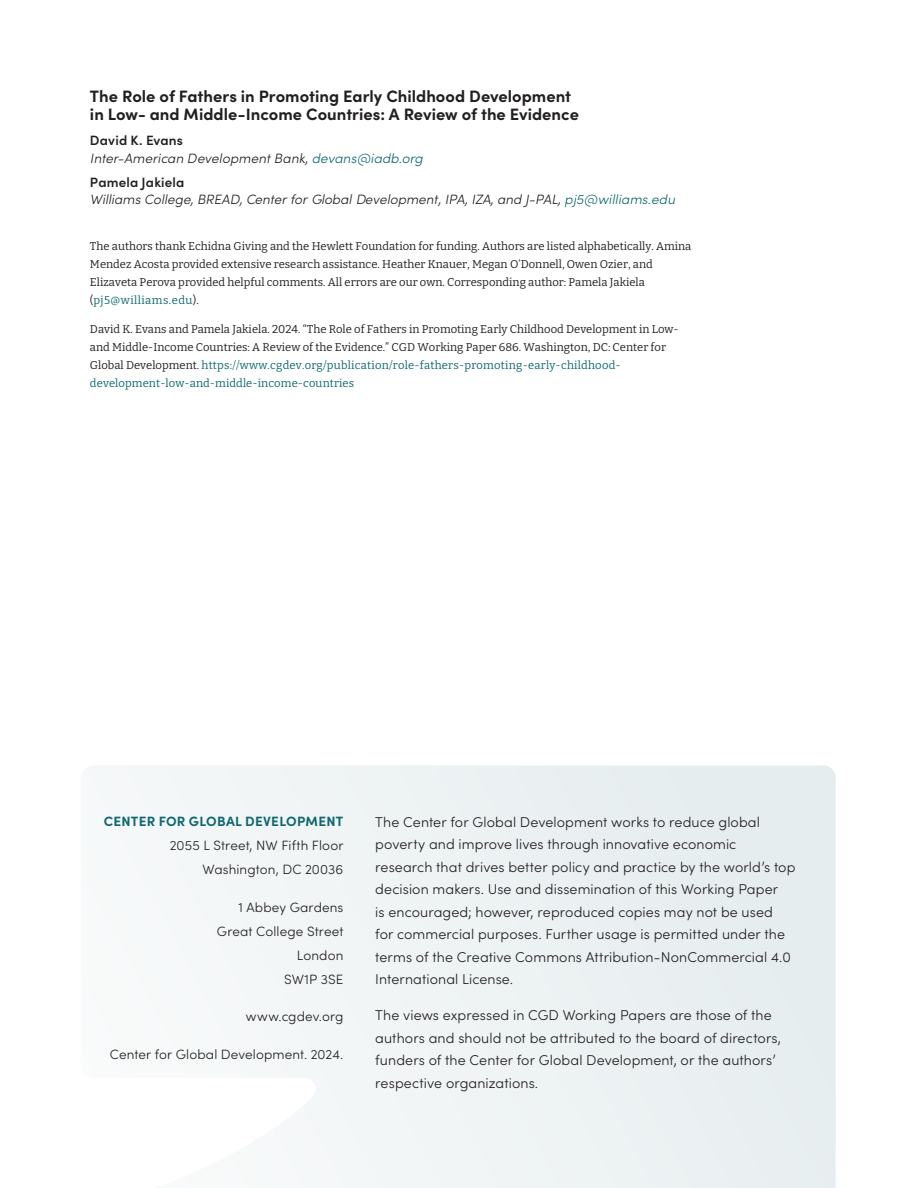
<style>
.page{position:relative;width:918px;height:1188px;background:#fff}
.page>*{position:absolute;margin:0;border:0;box-sizing:border-box;transform-origin:0 0}
.WP_Cvr2_Text{font:700 16.5px/18px "Sofia Pro";color:#231f20}
.t1{font:300 14.25px/22.5px "Sofia Pro";letter-spacing:.005em;color:#231f20}
.WP_Cvr2_Text-2{font:italic 300 13.5px/18px "Sofia Pro";color:#231f20}
.t2{font:300 13.5px/24px "Sofia Pro";letter-spacing:.01em;color:#231f20;text-align:right}
.t3{font:700 13.5px "Sofia Pro";letter-spacing:.02em;color:#0f686f}
.WP_Cvr2_Text-3{font:11.25px/18px "Bitter";color:#231f20}
.s1{font-weight:600;font-style:normal}
.s2{color:#0f686f}
</style>
<div class="page">
<svg style="left:126px;top:765px;width:710px;height:423px;fill:#eef3f4"></svg>
<p class="WP_Cvr2_Text" style="left:90px;top:86px;width:491px">The Role of Fathers in Promoting Early Childhood Development in Low- and Middle-Income Countries: A Review of the Evidence</p>
<p class="WP_Cvr2_Text-2" style="left:90px;top:130px;width:334px"><span class="s1">David K. Evans<br></span>Inter-American Development Bank, <span class="s2">devans@iadb.org</span></p>
<p class="WP_Cvr2_Text-2" style="left:90px;top:174px;width:587px;line-height:16.8px"><span class="s1">Pamela Jakiela<br></span>Williams College, BREAD, Center for Global Development, IPA, IZA, and J-PAL, <span class="s2">pj5@williams.edu</span></p>
<p class="WP_Cvr2_Text-3" style="left:90px;top:237px;width:603px">The authors thank Echidna Giving and the Hewlett Foundation for funding. Authors are listed alphabetically. Amina Mendez Acosta provided extensive research assistance. Heather Knauer, Megan O’Donnell, Owen Ozier, and Elizaveta Perova provided helpful comments. All errors are our own. Corresponding author: Pamela Jakiela (<span class="s2">pj5@williams.edu</span>).</p>
<p class="WP_Cvr2_Text-3" style="left:90px;top:320px;width:590px">David K. Evans and Pamela Jakiela. 2024. “The Role of Fathers in Promoting Early Childhood Development in Low&shy;and Middle-Income Countries: A Review of the Evidence.” CGD Working Paper 686. Washington, DC: Center for Global Development. <span class="s2">https://www.cgdev.org/publication/role-fathers-promoting-early-childhood&shy;development-low-and-middle-income-countries</span></p>
<p class="t3" style="left:104px;top:811px;width:241px">CENTER FOR GLOBAL DEVELOPMENT</p>
<p class="t2" style="left:170px;top:833px;width:175px">2055 L Street, NW Fifth Floor<br>Washington, DC 20036</p>
<p class="t2" style="left:217px;top:894px;width:128px">1 Abbey Gardens<br>Great College Street<br>London<br>SW1P 3SE</p>
<p class="t2" style="left:246px;top:1004px;width:99px">www.cgdev.org</p>
<p class="t2" style="left:110px;top:1041px;width:235px">Center for Global Development. 2024.</p>
<p class="t1" style="left:375px;top:810px;width:422px">The Center for Global Development works to reduce global poverty and improve lives through innovative economic research that drives better policy and practice by the world’s top decision makers. Use and dissemination of this Working Paper<br>is encouraged; however, reproduced copies may not be used<br>for commercial purposes. Further usage is permitted under the terms of the Creative Commons Attribution-NonCommercial 4.0<br>International License.</p>
<p class="t1" style="left:375px;top:1003px;width:407px">The views expressed in CGD Working Papers are those of the authors and should not be attributed to the board of directors, funders of the Center for Global Development, or the authors’ respective organizations.</p>
</div>
